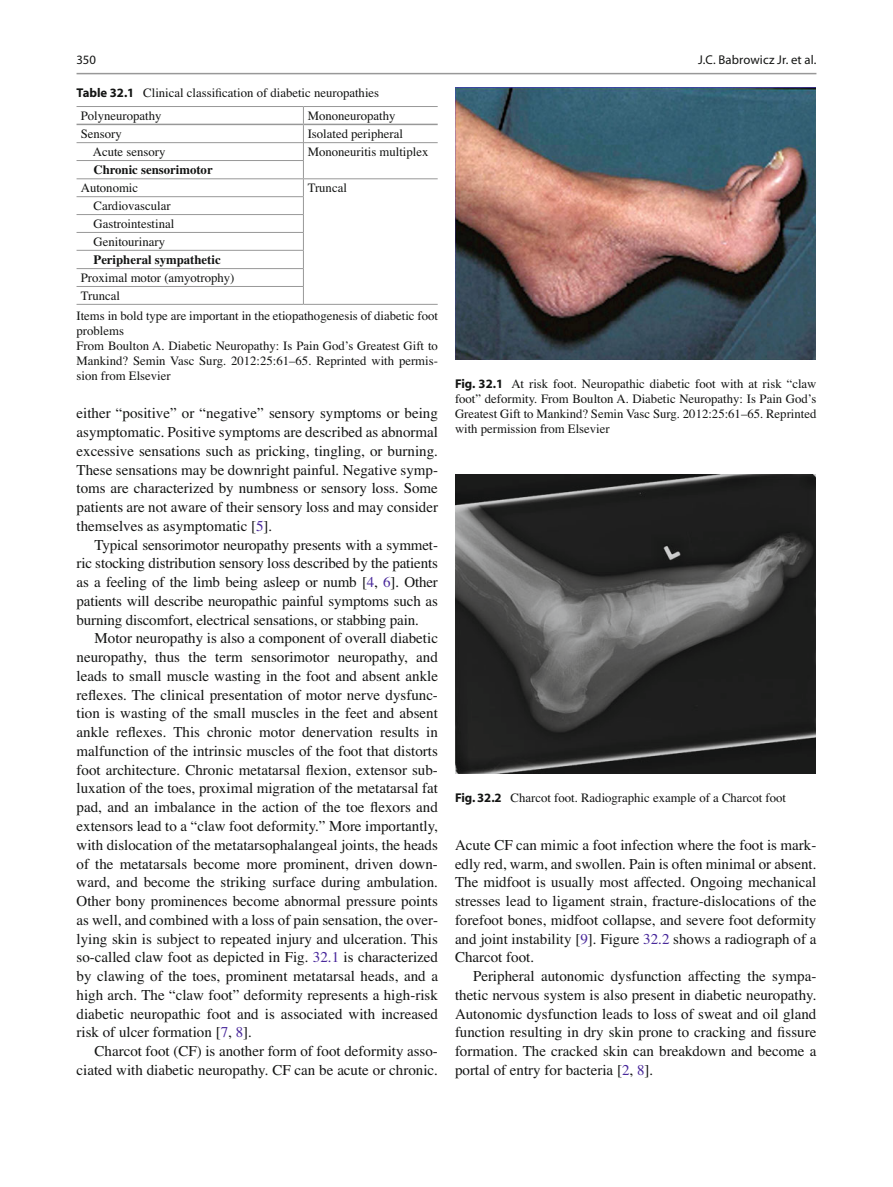
<style>
.page{position:relative;width:893px;height:1187px;background:#fff}
.page>*{position:absolute;margin:0;border:0;box-sizing:border-box;transform-origin:0 0}
.t1{font:15px/18.8px "Frsjdf Times";color:#131413;text-align:justify}
.t2{font:12.75px/15px "Frsjdf Times";color:#131413}
.t3{font:700 12.75px "Fshswq Times";color:#131413}
.t4{font:12.75px "Vvxhqq Myriad";letter-spacing:.005em;color:#131413}
.s1{font-family:"Thkshd Myriad";font-weight:700}
.s2{color:#48279a}
</style>
<div class="page">
<hr style="left:77px;top:106px;width:226px;height:1px;background:#989898">
<hr style="left:77px;top:124px;width:226px;height:1px;background:#989898">
<hr style="left:303px;top:106px;width:135px;height:1px;background:#989898">
<hr style="left:303px;top:124px;width:135px;height:1px;background:#989898">
<hr style="left:77px;top:142px;width:361px;height:1px;background:#989898">
<hr style="left:77px;top:160px;width:227px;height:1px;background:#989898">
<hr style="left:77px;top:178px;width:226px;height:1px;background:#989898">
<hr style="left:77px;top:196px;width:227px;height:1px;background:#989898">
<hr style="left:77px;top:214px;width:227px;height:1px;background:#989898">
<hr style="left:77px;top:232px;width:227px;height:1px;background:#989898">
<hr style="left:77px;top:250px;width:227px;height:1px;background:#989898">
<hr style="left:77px;top:268px;width:227px;height:1px;background:#989898">
<hr style="left:303px;top:178px;width:135px;height:1px;background:#989898">
<hr style="left:303px;top:304px;width:135px;height:1px;background:#989898">
<hr style="left:77px;top:286px;width:227px;height:1px;background:#989898">
<svg style="left:303px;top:107px;width:1px;height:197px"></svg>
<hr style="left:77px;top:304px;width:226px;height:1px;background:#989898">
<img style="left:456px;top:88px;width:360px;height:272px">
<img style="left:456px;top:474px;width:360px;height:299px">
<hr style="left:77px;top:73px;width:739px;height:1px;background:#989898">
<p class="t4" style="left:77px;top:55px;width:21px">350</p>
<p class="t2" style="left:81px;top:83px;width:300px;line-height:22.6px;text-indent:-4px"><span class="s1">Table 32.1</span> Clinical classification of diabetic neuropathies<br>Polyneuropathy</p>
<p class="t2" style="left:308px;top:109px;width:89px">Mononeuropathy</p>
<p class="t2" style="left:81px;top:127px;width:43px">Sensory</p>
<p class="t2" style="left:308px;top:127px;width:97px">Isolated peripheral</p>
<p class="t2" style="left:93px;top:145px;width:74px">Acute sensory</p>
<p class="t2" style="left:308px;top:145px;width:122px">Mononeuritis multiplex</p>
<p class="t3" style="left:94px;top:165px;width:121px">Chronic sensorimotor</p>
<p class="t2" style="left:81px;top:181px;width:59px">Autonomic</p>
<p class="t2" style="left:308px;top:181px;width:41px">Truncal</p>
<p class="t2" style="left:94px;top:198px;width:82px;line-height:17.9px">Cardiovascular<br>Gastrointestinal<br>Genitourinary</p>
<p class="t3" style="left:94px;top:255px;width:129px">Peripheral sympathetic</p>
<p class="t2" style="left:81px;top:270px;width:155px;line-height:17.9px">Proximal motor (amyotrophy)<br>Truncal</p>
<p class="t2" style="left:77px;top:309px;width:363px">Items in bold type are important in the etiopathogenesis of diabetic foot problems<br>From Boulton A. Diabetic Neuropathy: Is Pain God’s Greatest Gift to Mankind? Semin Vasc Surg. 2012:25:61–65. Reprinted with permis&shy;sion from Elsevier</p>
<p class="t1" style="left:77px;top:405px;width:363px">either “positive” or “negative” sensory symptoms or being asymptomatic. Positive symptoms are described as abnormal excessive sensations such as pricking, tingling, or burning.<br>These sensations may be downright painful. Negative symp&shy;toms are characterized by numbness or sensory loss. Some patients are not aware of their sensory loss and may consider themselves as asymptomatic [ <span class="s2">5</span> ].</p>
<p class="t1" style="left:77px;top:536px;width:363px;text-indent:18px">Typical sensorimotor neuropathy presents with a symmet&shy;ric stocking distribution sensory loss described by the patients as a feeling of the limb being asleep or numb [ <span class="s2">4</span> , <span class="s2">6</span> ]. Other patients will describe neuropathic painful symptoms such as burning discomfort, electrical sensations, or stabbing pain.</p>
<p class="t1" style="left:77px;top:630px;width:363px;text-indent:18px">Motor neuropathy is also a component of overall diabetic neuropathy, thus the term sensorimotor neuropathy, and leads to small muscle wasting in the foot and absent ankle reflexes. The clinical presentation of motor nerve dysfunc&shy;tion is wasting of the small muscles in the feet and absent ankle reflexes. This chronic motor denervation results in malfunction of the intrinsic muscles of the foot that distorts foot architecture. Chronic metatarsal flexion, extensor sub&shy;luxation of the toes, proximal migration of the metatarsal fat pad, and an imbalance in the action of the toe flexors and extensors lead to a “claw foot deformity.” More importantly, with dislocation of the metatarsophalangeal joints, the heads of the metatarsals become more prominent, driven down&shy;ward, and become the striking surface during ambulation.<br>Other bony prominences become abnormal pressure points as well, and combined with a loss of pain sensation, the over&shy;lying skin is subject to repeated injury and ulceration. This so-called claw foot as depicted in Fig. <span class="s2">32.1</span> is characterized by clawing of the toes, prominent metatarsal heads, and a high arch. The “claw foot” deformity represents a high-risk diabetic neuropathic foot and is associated with increased risk of ulcer formation [ <span class="s2">7</span> , <span class="s2">8</span> ].</p>
<p class="t1" style="left:77px;top:1043px;width:363px;text-align:right">Charcot foot (CF) is another form of foot deformity asso&shy;ciated with diabetic neuropathy. CF can be acute or chronic.</p>
<p class="t4" style="left:698px;top:55px;width:120px">J.C. Babrowicz Jr. et al.</p>
<p class="t2" style="left:455px;top:377px;width:363px;text-align:justify"><span class="s1">Fig. 32.1</span> At risk foot. Neuropathic diabetic foot with at risk “claw foot” deformity. From Boulton A. Diabetic Neuropathy: Is Pain God’s Greatest Gift to Mankind? Semin Vasc Surg. 2012:25:61–65. Reprinted with permission from Elsevier</p>
<p class="t2" style="left:455px;top:791px;width:333px"><span class="s1">Fig. 32.2</span> Charcot foot. Radiographic example of a Charcot foot</p>
<p class="t1" style="left:455px;top:836px;width:363px">Acute CF can mimic a foot infection where the foot is mark&shy;edly red, warm, and swollen. Pain is often minimal or absent.<br>The midfoot is usually most affected. Ongoing mechanical stresses lead to ligament strain, fracture-dislocations of the forefoot bones, midfoot collapse, and severe foot deformity and joint instability [ <span class="s2">9</span> ]. Figure <span class="s2">32.2</span> shows a radiograph of a Charcot foot.</p>
<p class="t1" style="left:455px;top:968px;width:363px;text-indent:18px">Peripheral autonomic dysfunction affecting the sympa&shy;thetic nervous system is also present in diabetic neuropathy.<br>Autonomic dysfunction leads to loss of sweat and oil gland function resulting in dry skin prone to cracking and fissure formation . The cracked skin can breakdown and become a portal of entry for bacteria [ <span class="s2">2</span> , <span class="s2">8</span> ].</p>
</div>
